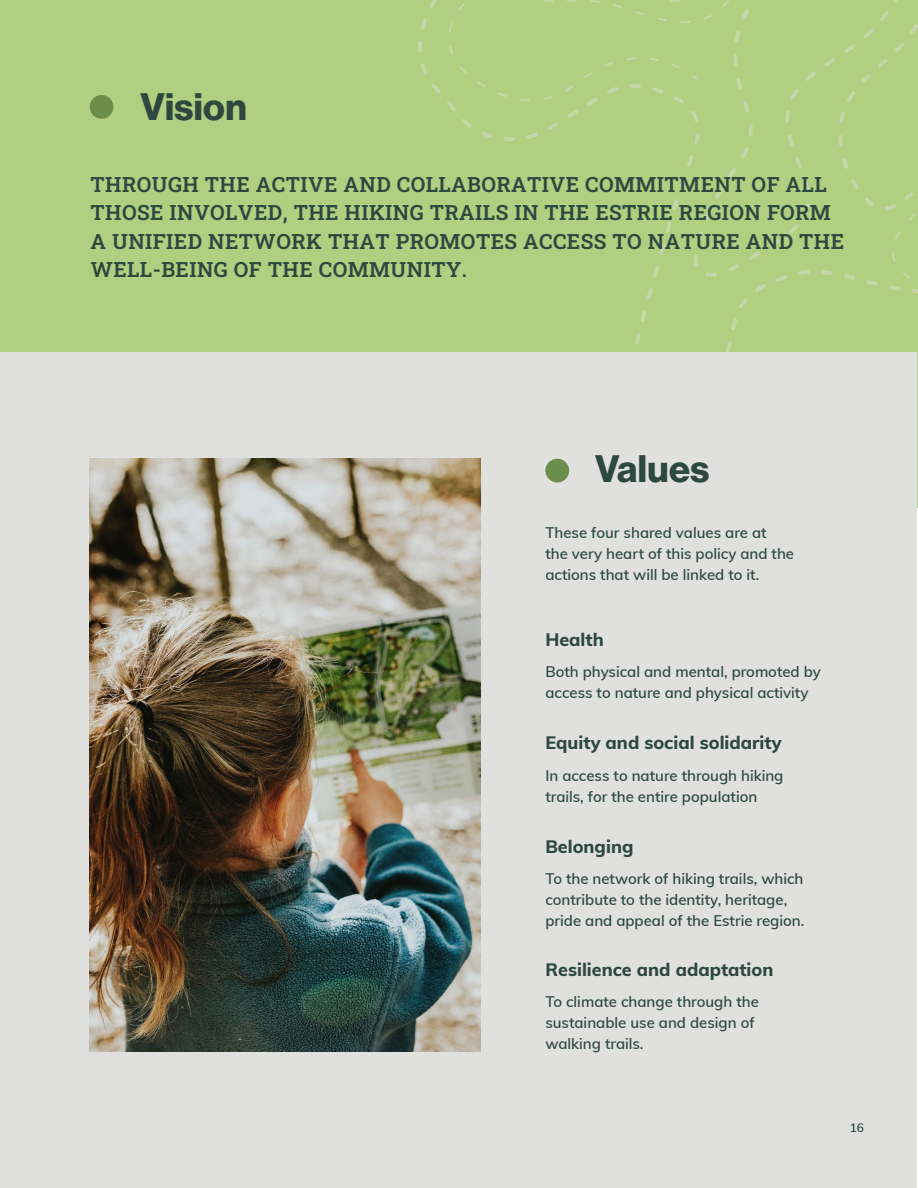
<style>
.page{position:relative;width:918px;height:1188px;background:#fff}
.page>*{position:absolute;margin:0;border:0;box-sizing:border-box;transform-origin:0 0}
.t1{font:37.5px "N Haas Grotesk DS Pro 75 Bd";letter-spacing:.01em;color:#2d483f}
.t2{font:21px/28.5px "Roboto Slab";letter-spacing:.02em;color:#2d483f}
.t3{font:800 18px "Muli";color:#2d483f}
.t4{font:600 15px/21px "Muli";color:#2d483f}
.t5{font:600 12px "Muli";color:#2d483f}
</style>
<div class="page">
<div style="left:0;top:0;width:918px;height:508px;background:#b0cf81"></div>
<div style="left:0;top:352px;width:917px;height:836px;background:#e0e0df"></div>
<img style="left:90px;top:458px;width:391px;height:594px">
<div style="left:545px;top:459px;width:24px;height:23px;background:#6b8e4d;border-radius:50%"></div>
<svg style="left:418px;top:0;width:500px;height:352px"></svg>
<svg style="left:694px;top:0;width:223px;height:277px"></svg>
<svg style="left:449px;top:0;width:382px;height:101px"></svg>
<svg style="left:892px;top:47px;width:26px;height:236px"></svg>
<div style="left:90px;top:95px;width:23px;height:24px;background:#6b8e4d;border-radius:50%"></div>
<h1 class="t1" style="left:140px;top:85px;width:108px">Vision</h1>
<h2 class="t2" style="left:91px;top:169px;width:755px">THROUGH THE ACTIVE AND COLLABORATIVE COMMITMENT OF ALL THOSE INVOLVED, THE HIKING TRAILS IN THE ESTRIE REGION FORM A UNIFIED NETWORK THAT PROMOTES ACCESS TO NATURE AND THE WELL-BEING OF THE COMMUNITY.</h2>
<h1 class="t1" style="left:595px;top:447px;width:116px">Values</h1>
<p class="t4" style="left:545px;top:522px;width:250px">These four shared values are at<br>the very heart of this policy and the actions that will be linked to it.</p>
<p class="t3" style="left:545px;top:626px;width:60px">Health</p>
<p class="t4" style="left:545px;top:661px;width:277px">Both physical and mental, promoted by access to nature and physical activity</p>
<p class="t3" style="left:545px;top:729px;width:238px">Equity and social solidarity</p>
<p class="t4" style="left:545px;top:764px;width:240px">In access to nature through hiking trails, for the entire population</p>
<p class="t3" style="left:545px;top:833px;width:90px">Belonging</p>
<p class="t4" style="left:545px;top:868px;width:261px">To the network of hiking trails, which contribute to the identity, heritage, pride and appeal of the Estrie region.</p>
<p class="t3" style="left:545px;top:956px;width:230px">Resilience and adaptation</p>
<p class="t4" style="left:545px;top:991px;width:215px">To climate change through the sustainable use and design of walking trails.</p>
<p class="t5" style="left:850px;top:1119px;width:16px">16</p>
</div>
